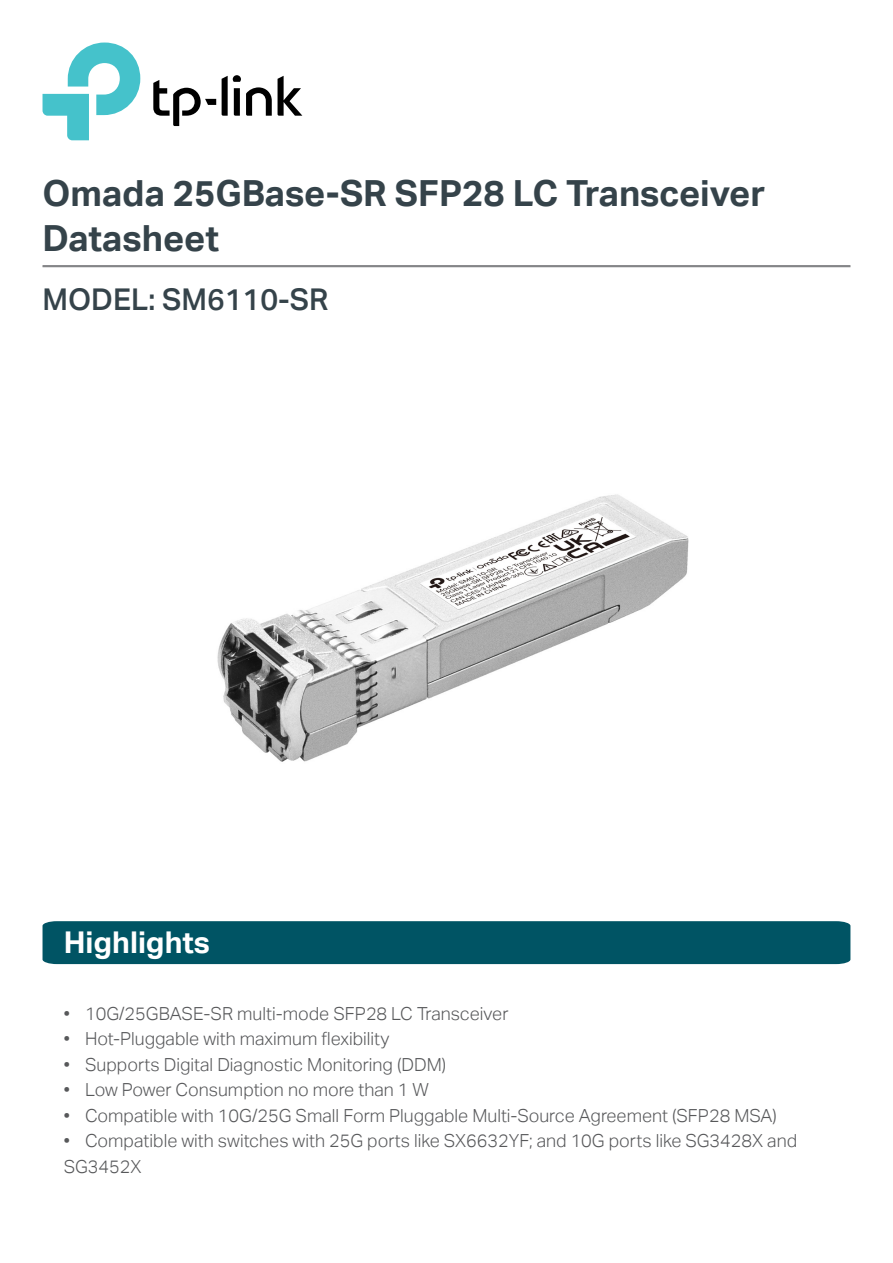
<style>
.page{position:relative;width:893px;height:1263px;background:#fff}
.page>*{position:absolute;margin:0;border:0;box-sizing:border-box;transform-origin:0 0}
.title-1{font:36px "TP Link Aktiv Bold";color:#35434a}
.title-3{font:30px "TP Link Aktiv Medium";color:#35434a}
.title-3-2{font:30px "TP Link Aktiv Bold";color:#fff}
.light-11{font:18px/25.5px "TP Link Aktiv Light";color:#57585a}
</style>
<div class="page">
<div style="left:43px;top:921px;width:807px;height:43px;background:#005464"></div>
<hr style="left:43px;top:265px;width:807px;height:1px;background:#6c6d70">
<hr style="left:43px;top:266px;width:807px;height:1px;background:#6c6d70">
<svg style="left:43px;top:43px;width:97px;height:97px"></svg>
<svg style="left:278px;top:76px;width:24px;height:40px"></svg>
<svg style="left:153px;top:80px;width:63px;height:46px"></svg>
<svg style="left:222px;top:75px;width:50px;height:41px"></svg>
<img style="left:217px;top:494px;width:472px;height:268px">
<p class="title-1" style="left:43px;top:172px;width:724px">Omada 25GBase-SR SFP28 LC Transceiver</p>
<p class="title-1" style="left:43px;top:218px;width:178px">Datasheet</p>
<p class="title-3" style="left:43px;top:282px;width:287px">MODEL: SM6110-SR</p>
<p class="title-3-2" style="left:64px;top:925px;width:148px">Highlights</p>
<p class="light-11" style="left:64px;top:1001px;width:446px">• 10G/25GBASE-SR multi-mode SFP28 LC Transceiver</p>
<p class="light-11" style="left:64px;top:1026px;width:327px">• Hot-Pluggable with maximum flexibility</p>
<p class="light-11" style="left:64px;top:1052px;width:384px">• Supports Digital Diagnostic Monitoring (DDM)</p>
<p class="light-11" style="left:64px;top:1077px;width:367px">• Low Power Consumption no more than 1 W</p>
<p class="light-11" style="left:64px;top:1103px;width:714px">• Compatible with 10G/25G Small Form Pluggable Multi-Source Agreement (SFP28 MSA)</p>
<p class="light-11" style="left:64px;top:1128px;width:735px">• Compatible with switches with 25G ports like SX6632YF; and 10G ports like SG3428X and<br>SG3452X</p>
</div>
